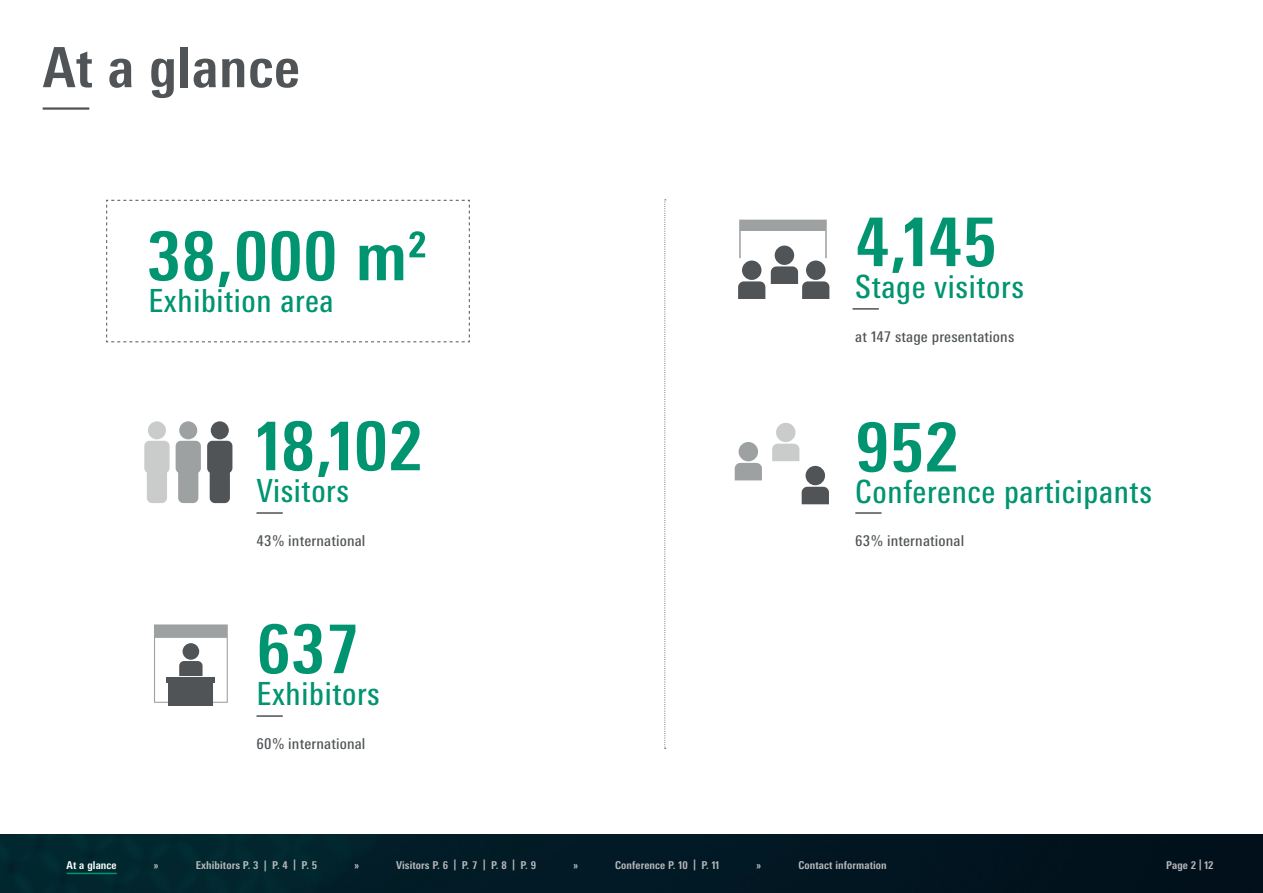
<style>
.page{position:relative;width:1263px;height:893px;background:#fff}
.page>*{position:absolute;margin:0;border:0;box-sizing:border-box;transform-origin:0 0}
.t1{font:700 condensed 68.4px "Messe Univers";letter-spacing:.01em;color:#009471}
.t2{font:700 condensed 55.5px "Messe Univers";letter-spacing:.01em;color:#505456}
.t3{font:condensed 31.95px "Messe Univers";letter-spacing:.02em;color:#009471}
.t4{font:condensed 15px "Messe Univers";letter-spacing:.01em;color:#505456;scale:1.06 1}
.t5{font:700 condensed 10.8px "Messe Univers";letter-spacing:.01em;color:#babbbc}
.t6{font:700 condensed 10.8px "Messe Univers";letter-spacing:.01em;color:#fff}
.s1{font-size:61.5px}
</style>
<div class="page">
<div style="left:211px;top:421px;width:18px;height:18px;background:#505456;border-radius:50%"></div>
<svg style="left:207px;top:441px;width:25px;height:62px;background:#636769"></svg>
<div style="left:179px;top:421px;width:18px;height:18px;background:#9ea1a2;border-radius:50%"></div>
<svg style="left:176px;top:441px;width:25px;height:62px;background:#a8abac"></svg>
<div style="left:148px;top:421px;width:18px;height:18px;background:#cacccc;border-radius:50%"></div>
<svg style="left:144px;top:441px;width:26px;height:62px;background:#d1d3d3"></svg>
<hr style="left:256px;top:512px;width:27px;height:2px;background:#505456">
<svg style="left:106px;top:200px;width:364px;height:143px"></svg>
<div style="left:805px;top:466px;width:20px;height:19px;background:#505456;border-radius:50%"></div>
<svg style="left:802px;top:487px;width:27px;height:17px"></svg>
<div style="left:776px;top:423px;width:19px;height:19px;background:#cacccc;border-radius:50%"></div>
<svg style="left:772px;top:444px;width:27px;height:17px"></svg>
<div style="left:739px;top:442px;width:19px;height:19px;background:#9ea1a2;border-radius:50%"></div>
<svg style="left:735px;top:463px;width:27px;height:17px"></svg>
<hr style="left:256px;top:715px;width:27px;height:2px;background:#505456">
<svg style="left:154px;top:624px;width:74px;height:79px"></svg>
<div style="left:168px;top:684px;width:45px;height:22px;background:#505456"></div>
<hr style="left:852px;top:308px;width:27px;height:2px;background:#505456">
<div style="left:740px;top:220px;width:86px;height:11px;background:#9ea1a2"></div>
<div style="left:775px;top:246px;width:19px;height:19px;background:#505456;border-radius:50%"></div>
<div style="left:742px;top:261px;width:19px;height:19px;background:#505456;border-radius:50%"></div>
<svg style="left:738px;top:281px;width:27px;height:18px"></svg>
<div style="left:806px;top:261px;width:19px;height:19px;background:#505456;border-radius:50%"></div>
<svg style="left:771px;top:266px;width:58px;height:33px"></svg>
<hr style="left:43px;top:107px;width:46px;height:3px;background:#505456">
<svg style="left:664px;top:200px;width:2px;height:549px"></svg>
<img style="left:0;top:835px;width:1263px;height:58px">
<hr style="left:67px;top:873px;width:50px;height:1px;background:#009471">
<hr style="left:855px;top:512px;width:26px;height:2px;background:#505456">
<h2 class="t2" style="left:43px;top:33px;width:259px">At a glance</h2>
<h1 class="t1" style="left:147px;top:214px;width:281px">38,000 m<span class="s1">²</span></h1>
<h3 class="t3" style="left:148px;top:281px;width:187px">Exhibition area</h3>
<h1 class="t1" style="left:256px;top:404px;width:168px">18,102</h1>
<h3 class="t3" style="left:256px;top:471px;width:94px">Visitors</h3>
<h3 class="t4" style="left:256px;top:531px;width:104px">43% international</h3>
<h1 class="t1" style="left:256px;top:607px;width:105px">637</h1>
<h3 class="t3" style="left:256px;top:674px;width:125px">Exhibitors</h3>
<h3 class="t4" style="left:256px;top:734px;width:104px">60% international</h3>
<h1 class="t1" style="left:855px;top:200px;width:143px">4,145</h1>
<h3 class="t3" style="left:855px;top:267px;width:170px">Stage visitors</h3>
<h3 class="t4" style="left:855px;top:327px;width:151px">at 147 stage presentations</h3>
<h1 class="t1" style="left:855px;top:405px;width:105px">952</h1>
<h3 class="t3" style="left:855px;top:472px;width:298px">Conference participants</h3>
<h3 class="t4" style="left:855px;top:531px;width:104px">63% international</h3>
<p class="t6" style="left:67px;top:858px;width:52px">At a glance</p>
<p class="t5" style="left:154px;top:858px;width:6px">»</p>
<p class="t5" style="left:354px;top:858px;width:6px">»</p>
<p class="t5" style="left:396px;top:858px;width:141px">Visitors P. 6 | P. 7 | P. 8 | P. 9</p>
<p class="t5" style="left:615px;top:858px;width:106px">Conference P. 10 | P. 11</p>
<p class="t5" style="left:798px;top:858px;width:90px">Contact information</p>
<p class="t5" style="left:1166px;top:858px;width:49px">Page 2 | 12</p>
<p class="t5" style="left:196px;top:858px;width:123px">Exhibitors P. 3 | P. 4 | P. 5</p>
<p class="t5" style="left:573px;top:858px;width:6px">»</p>
<p class="t5" style="left:757px;top:858px;width:6px">»</p>
</div>
